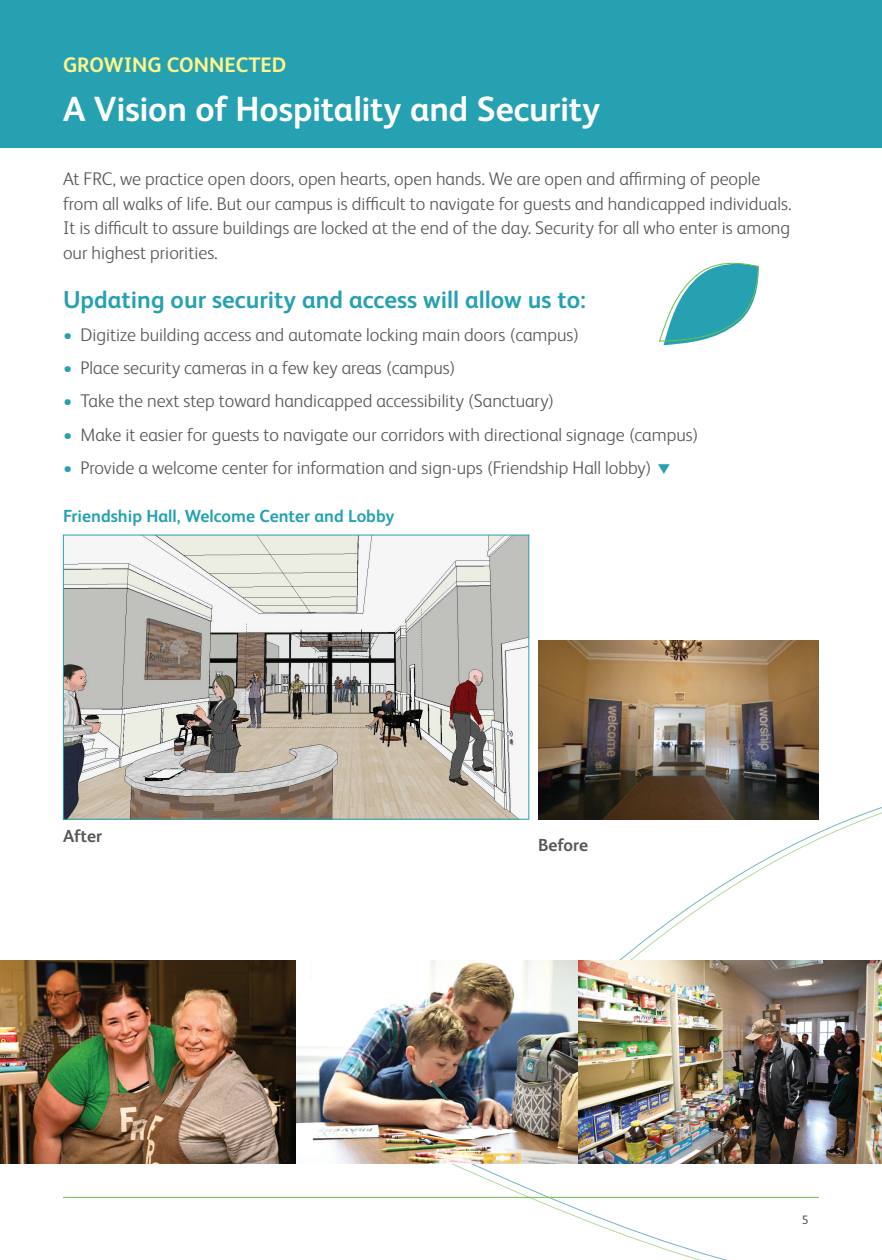
<style>
.page{position:relative;width:882px;height:1260px;background:#fff}
.page>*{position:absolute;margin:0;border:0;box-sizing:border-box;transform-origin:0 0}
.t1{font:700 35px "FS Albert Pro";letter-spacing:-.005em;color:#fff}
.t2{font:700 24.5px "FS Albert Pro";color:#26a1b1}
.t3{font:700 21px "FS Albert Pro";color:#fff68d}
.t4{font:300 18.38px/24.5px "FS Albert Pro";color:#57585a}
.t5{font:700 17.5px "FS Albert Pro";color:#26a1b1}
.t6{font:700 17.5px "FS Albert Pro";color:#57585a}
.t7{font:12.25px "FS Albert Pro";color:#57585a}
.s1{color:#26a1b1}
</style>
<div class="page">
<svg style="left:427px;top:741px;width:455px;height:519px"></svg>
<div style="left:0;top:0;width:882px;height:147px;background:#26a1b1"></div>
<hr style="left:63px;top:1197px;width:756px;height:1px;background:#6cbe4e">
<img style="left:65px;top:537px;width:462px;height:281px">
<div style="left:63px;top:535px;width:466px;height:285px;border:1px solid #26a1b1"></div>
<img style="left:538px;top:641px;width:281px;height:179px">
<svg style="left:659px;top:262px;width:100px;height:83px"></svg>
<img style="left:0;top:960px;width:882px;height:203px">
<p class="t3" style="left:63px;top:50px;width:225px">GROWING CONNECTED</p>
<h1 class="t1" style="left:63px;top:85px;width:539px">A Vision of Hospitality and Security</h1>
<p class="t4" style="left:63px;top:165px;width:730px">At FRC, we practice open doors, open hearts, open hands. We are open and affirming of people from all walks of life. But our campus is difficult to navigate for guests and handicapped individuals.<br>It is difficult to assure buildings are locked at the end of the day. Security for all who enter is among our highest priorities.</p>
<h2 class="t2" style="left:63px;top:282px;width:525px">Updating our security and access will allow us to:</h2>
<p class="t4" style="left:63px;top:321px;width:518px"><span class="s1">•</span> Digitize building access and automate locking main doors (campus)</p>
<p class="t4" style="left:63px;top:354px;width:394px"><span class="s1">•</span> Place security cameras in a few key areas (campus)</p>
<p class="t4" style="left:63px;top:388px;width:493px"><span class="s1">•</span> Take the next step toward handicapped accessibility (Sanctuary)</p>
<p class="t4" style="left:63px;top:421px;width:637px"><span class="s1">•</span> Make it easier for guests to navigate our corridors with directional signage (campus)</p>
<p class="t4" style="left:63px;top:454px;width:590px"><span class="s1">•</span> Provide a welcome center for information and sign-ups (Friendship Hall lobby)</p>
<p class="t5" style="left:63px;top:503px;width:333px">Friendship Hall, Welcome Center and Lobby</p>
<p class="t6" style="left:63px;top:823px;width:41px">After</p>
<p class="t6" style="left:538px;top:832px;width:52px">Before</p>
<p class="t7" style="left:802px;top:1211px;width:8px">5</p>
</div>
